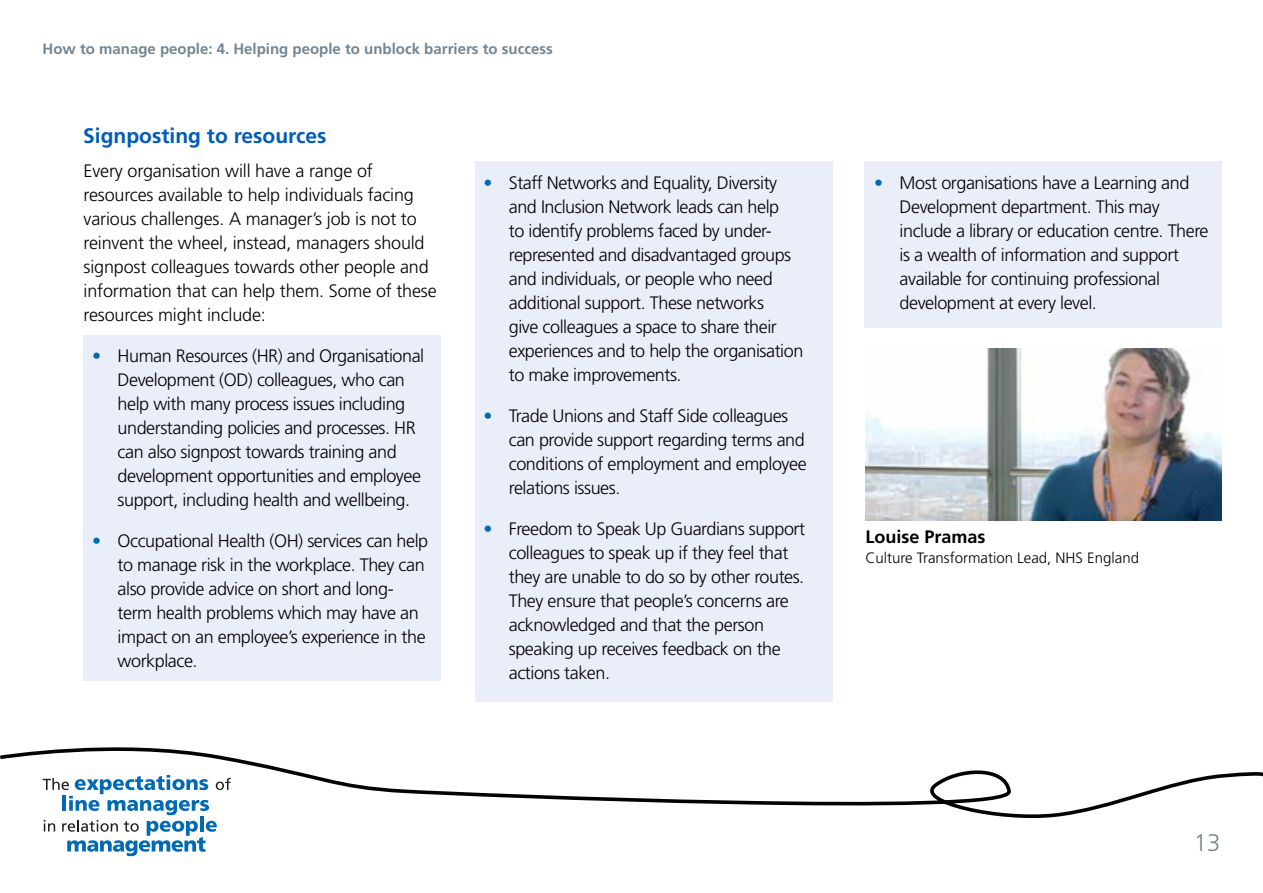
<style>
.page{position:relative;width:1263px;height:893px;background:#fff}
.page>*{position:absolute;margin:0;border:0;box-sizing:border-box;transform-origin:0 0}
.t1{font:300 24px "Frutiger LT Std";color:#738592}
.t2{font:700 21px "Frutiger LT Std";color:#005cb9}
.t3{font:300 18px/24px "Frutiger LT Std";letter-spacing:-.025em;color:#000}
.t4{font:700 18px "Frutiger LT Std";color:#000}
.t5{font:700 15px "Frutiger LT Std";color:#738592}
.t6{font:300 15px "Frutiger LT Std";color:#000}
.s1{color:#006ab4}
</style>
<div class="page">
<svg style="left:0;top:747px;width:1263px;height:71px"></svg>
<svg style="left:43px;top:775px;width:188px;height:81px"></svg>
<div style="left:865px;top:161px;width:357px;height:166px;background:#eaeef9"></div>
<div style="left:475px;top:161px;width:357px;height:541px;background:#eaeef9"></div>
<div style="left:83px;top:335px;width:358px;height:345px;background:#eaeef9"></div>
<img style="left:866px;top:348px;width:355px;height:172px">
<p class="t5" style="left:43px;top:40px;width:512px">How to manage people: 4. Helping people to unblock barriers to success</p>
<p class="t2" style="left:83px;top:124px;width:245px">Signposting to resources</p>
<p class="t3" style="left:84px;top:159px;width:355px">Every organisation will have a range of resources available to help individuals facing various challenges. A manager’s job is not to reinvent the wheel, instead, managers should signpost colleagues towards other people and information that can help them. Some of these resources might include:</p>
<p class="t3" style="left:118px;top:344px;width:308px;text-indent:-26px"><span class="s1">•</span> Human Resources (HR) and Organisational Development (OD) colleagues, who can help with many process issues including understanding policies and processes. HR can also signpost towards training and development opportunities and employee support, including health and wellbeing.</p>
<p class="t3" style="left:118px;top:529px;width:312px;text-indent:-26px"><span class="s1">•</span> Occupational Health (OH) services can help to manage risk in the workplace. They can also provide advice on short and long&shy;term health problems which may have an impact on an employee’s experience in the workplace.</p>
<p class="t3" style="left:509px;top:171px;width:296px;text-indent:-26px"><span class="s1">•</span> Staff Networks and Equality, Diversity and Inclusion Network leads can help<br>to identify problems faced by under&shy;represented and disadvantaged groups and individuals, or people who need additional support. These networks<br>give colleagues a space to share their experiences and to help the organisation to make improvements.</p>
<p class="t3" style="left:509px;top:404px;width:299px;text-indent:-26px"><span class="s1">•</span> Trade Unions and Staff Side colleagues can provide support regarding terms and conditions of employment and employee relations issues.</p>
<p class="t3" style="left:509px;top:517px;width:298px;text-indent:-26px"><span class="s1">•</span> Freedom to Speak Up Guardians support colleagues to speak up if they feel that they are unable to do so by other routes.<br>They ensure that people’s concerns are acknowledged and that the person speaking up receives feedback on the actions taken.</p>
<p class="t3" style="left:899px;top:171px;width:311px;text-indent:-26px"><span class="s1">•</span> Most organisations have a Learning and Development department. This may include a library or education centre. There is a wealth of information and support available for continuing professional development at every level.</p>
<p class="t4" style="left:865px;top:526px;width:122px">Louise Pramas</p>
<p class="t6" style="left:865px;top:549px;width:275px">Culture Transformation Lead, NHS England</p>
<h1 class="t1" style="left:1194px;top:829px;width:28px">13</h1>
</div>
